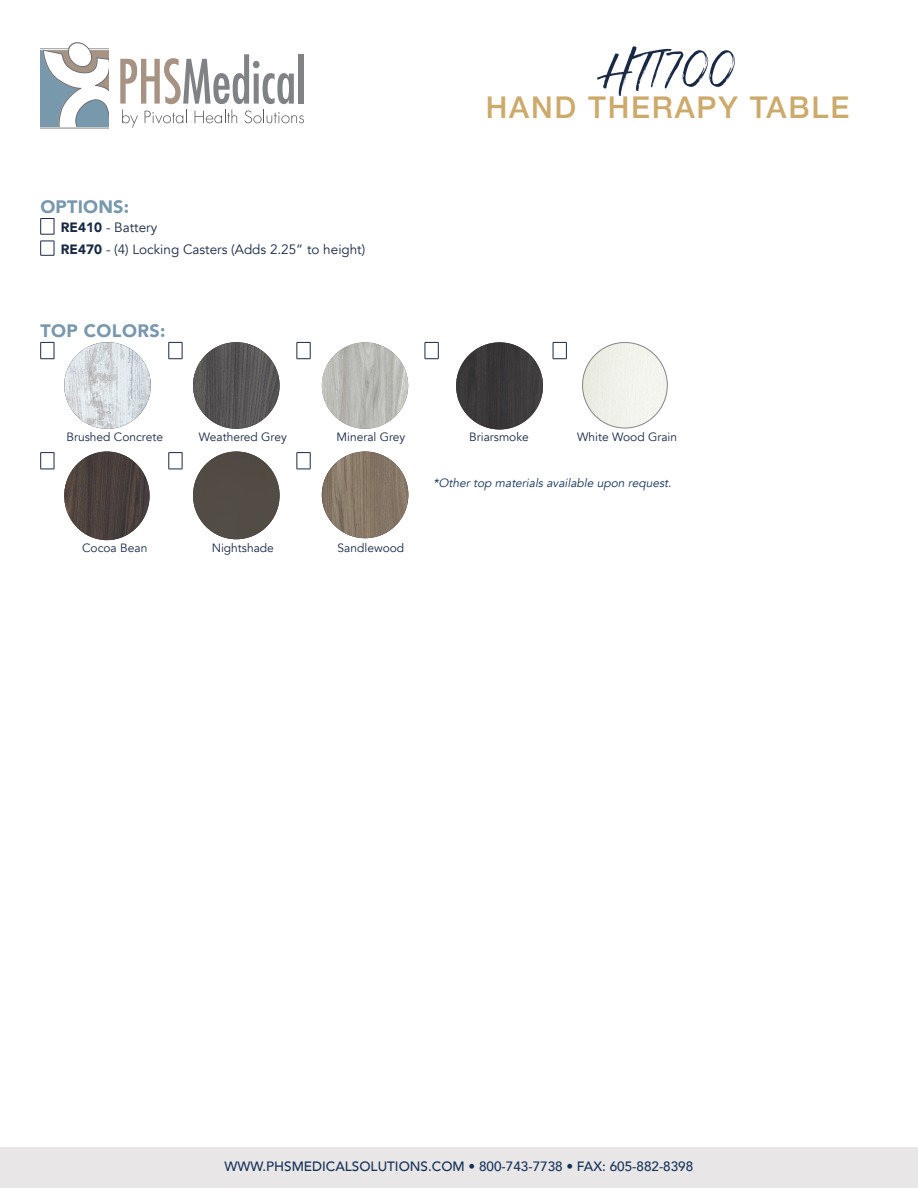
<style>
.page{position:relative;width:918px;height:1188px;background:#fff}
.page>*{position:absolute;margin:0;border:0;box-sizing:border-box;transform-origin:0 0}
.Feature_Header{font:51px "Golden Plains";color:#192944}
.Feature_Header-2{font:500 30px "Helvetica Neue";letter-spacing:.06em;color:#ccaa6b}
.t1{font:900 18px "Avenir";letter-spacing:.02em;color:#7898ac}
.t2{font:500 13.5px "Avenir";color:#153256}
.t3{font:13.5px "Avenir";color:#192944}
.t4{font:12px "Avenir";color:#192944}
.t5{font:italic 12px "Avenir";color:#153256}
.s1{font-weight:900}
</style>
<div class="page">
<div style="left:0;top:1148px;width:918px;height:40px;background:#e9e6e8"></div>
<svg style="left:120px;top:54px;width:184px;height:74px"></svg>
<svg style="left:40px;top:42px;width:69px;height:85px"></svg>
<hr style="left:40px;top:128px;width:69px;height:1px;background:#808285">
<svg style="left:40px;top:241px;width:15px;height:15px"></svg>
<svg style="left:40px;top:218px;width:15px;height:17px"></svg>
<svg style="left:40px;top:342px;width:15px;height:17px"></svg>
<svg style="left:169px;top:342px;width:14px;height:17px"></svg>
<svg style="left:297px;top:342px;width:14px;height:17px"></svg>
<svg style="left:425px;top:342px;width:14px;height:17px"></svg>
<svg style="left:553px;top:342px;width:14px;height:17px"></svg>
<svg style="left:40px;top:452px;width:15px;height:18px"></svg>
<svg style="left:169px;top:452px;width:14px;height:18px"></svg>
<svg style="left:297px;top:452px;width:14px;height:18px"></svg>
<img style="left:193px;top:342px;width:87px;height:87px;border-radius:43px">
<img style="left:583px;top:343px;width:84px;height:85px;border-radius:42px">
<img style="left:193px;top:452px;width:87px;height:87px">
<img style="left:64px;top:342px;width:87px;height:87px;border-radius:43px">
<img style="left:322px;top:452px;width:86px;height:86px;border-radius:43px">
<img style="left:322px;top:342px;width:86px;height:87px;border-radius:43px">
<div style="left:456px;top:342px;width:87px;height:87px;background:#3a383a;border-radius:43px"></div>
<img style="left:64px;top:452px;width:86px;height:88px">
<p class="t1" style="left:40px;top:191px;width:90px">OPTIONS:</p>
<p class="t3" style="left:61px;top:219px;width:98px"><span class="s1">RE410</span> - Battery</p>
<p class="t3" style="left:61px;top:242px;width:306px"><span class="s1">RE470</span> - (4) Locking Casters (Adds 2.25” to height)</p>
<p class="t1" style="left:41px;top:315px;width:126px">TOP COLORS:</p>
<p class="Feature_Header" style="left:600px;top:46px;width:136px">HT1700</p>
<p class="Feature_Header-2" style="left:486px;top:83px;width:365px">HAND THERAPY TABLE</p>
<p class="t4" style="left:67px;top:430px;width:98px">Brushed Concrete</p>
<p class="t4" style="left:199px;top:430px;width:90px">Weathered Grey</p>
<p class="t4" style="left:337px;top:430px;width:70px">Mineral Grey</p>
<p class="t4" style="left:469px;top:430px;width:61px">Briarsmoke</p>
<p class="t4" style="left:577px;top:430px;width:101px">White Wood Grain</p>
<p class="t4" style="left:82px;top:540px;width:67px">Cocoa Bean</p>
<p class="t4" style="left:212px;top:540px;width:64px">Nightshade</p>
<p class="t4" style="left:338px;top:540px;width:68px">Sandlewood</p>
<p class="t5" style="left:433px;top:475px;width:243px">*Other top materials available upon request.</p>
<p class="t2" style="left:225px;top:1155px;width:470px">WWW.PHSMEDICALSOLUTIONS.COM • 800-743-7738 • FAX: 605-882-8398</p>
</div>
